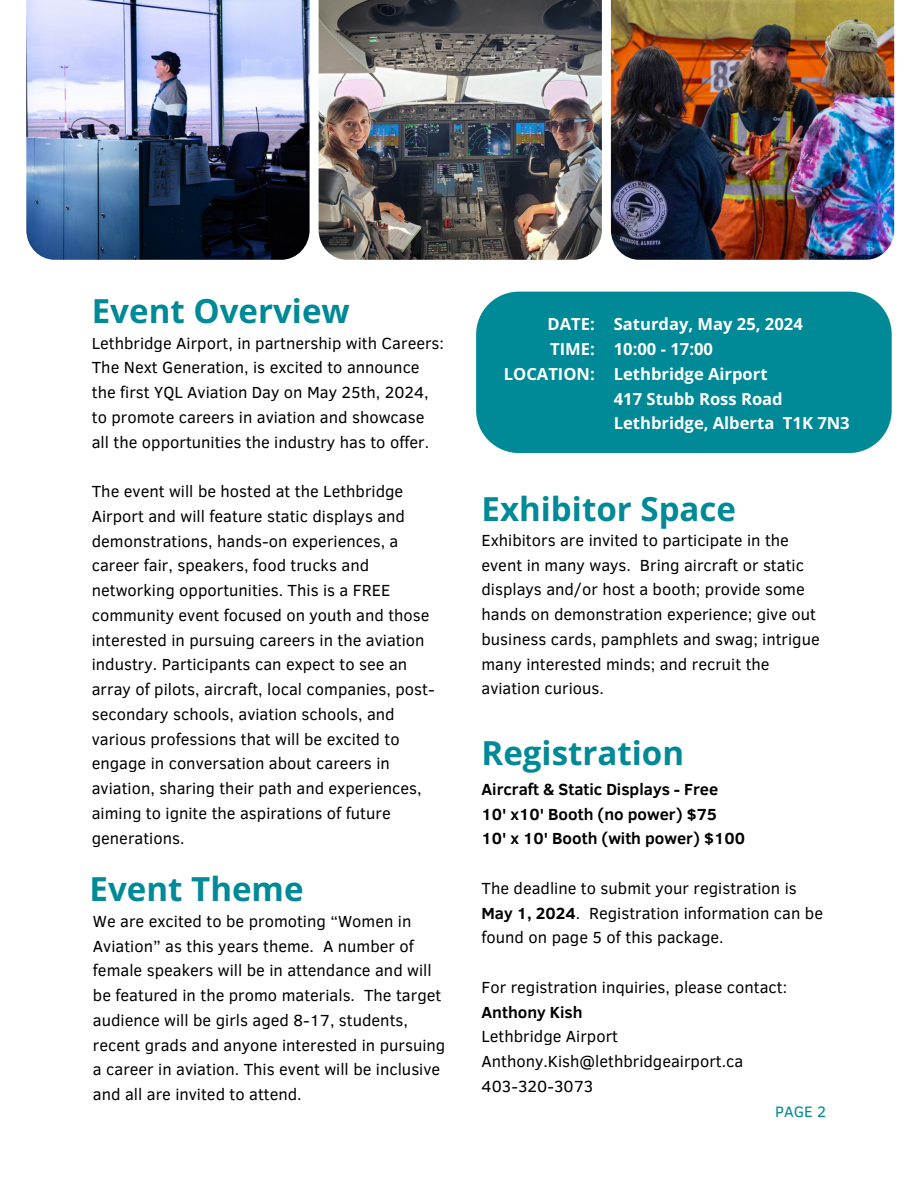
<style>
.page{position:relative;width:918px;height:1188px;background:#fff}
.page>*{position:absolute;margin:0;border:0;box-sizing:border-box;transform-origin:0 0}
.t1{font:700 33.15px "Open Sans";color:#008996}
.t2{font:700 16.65px "Open Sans";color:#fff}
.t3{font:16.5px/24.8px "Clear Sans";color:#000}
.t4{font:700 16.5px "Clear Sans";color:#000}
.t5{font:15.45px "Clear Sans";color:#008996}
.s1{font-weight:700}
</style>
<div class="page">
<div style="left:476px;top:292px;width:416px;height:161px;background:#008996"></div>
<img style="left:26px;top:0;width:284px;height:260px">
<img style="left:319px;top:0;width:283px;height:260px">
<img style="left:611px;top:0;width:283px;height:260px">
<p class="t1" style="left:92px;top:288px;width:260px">Event Overview</p>
<p class="t3" style="left:92px;top:330px;width:354px">Lethbridge Airport, in partnership with Careers:<br>The Next Generation, is excited to announce the first YQL Aviation Day on May 25th, 2024, to promote careers in aviation and showcase all the opportunities the industry has to offer.</p>
<p class="t3" style="left:92px;top:478px;width:344px">The event will be hosted at the Lethbridge Airport and will feature static displays and demonstrations, hands-on experiences, a career fair, speakers, food trucks and networking opportunities. This is a FREE community event focused on youth and those interested in pursuing careers in the aviation industry. Participants can expect to see an array of pilots, aircraft, local companies, post&shy;secondary schools, aviation schools, and various professions that will be excited to engage in conversation about careers in aviation, sharing their path and experiences, aiming to ignite the aspirations of future generations.</p>
<p class="t1" style="left:90px;top:866px;width:216px">Event Theme</p>
<p class="t3" style="left:93px;top:908px;width:354px">We are excited to be promoting “Women in Aviation” as this years theme. A number of female speakers will be in attendance and will be featured in the promo materials. The target audience will be girls aged 8-17, students, recent grads and anyone interested in pursuing a career in aviation. This event will be inclusive and all are invited to attend.</p>
<p class="t2" style="left:548px;top:313px;width:49px">DATE:</p>
<p class="t2" style="left:550px;top:337px;width:46px">TIME:</p>
<p class="t2" style="left:504px;top:362px;width:93px">LOCATION:</p>
<p class="t2" style="left:614px;top:313px;width:190px">Saturday, May 25, 2024</p>
<p class="t2" style="left:614px;top:337px;width:101px">10:00 - 17:00</p>
<p class="t2" style="left:614px;top:362px;width:155px">Lethbridge Airport</p>
<p class="t2" style="left:614px;top:387px;width:170px">417 Stubb Ross Road</p>
<p class="t2" style="left:614px;top:412px;width:237px">Lethbridge, Alberta T1K 7N3</p>
<p class="t1" style="left:482px;top:486px;width:256px">Exhibitor Space</p>
<p class="t3" style="left:482px;top:527px;width:340px">Exhibitors are invited to participate in the event in many ways. Bring aircraft or static displays and/or host a booth; provide some hands on demonstration experience; give out business cards, pamphlets and swag; intrigue many interested minds; and recruit the aviation curious.</p>
<p class="t1" style="left:482px;top:730px;width:204px">Registration</p>
<p class="t4" style="left:482px;top:777px;width:238px">Aircraft &amp; Static Displays - Free</p>
<p class="t4" style="left:482px;top:802px;width:237px">10' x10' Booth (no power) $75</p>
<p class="t4" style="left:482px;top:827px;width:265px">10' x 10' Booth (with power) $100</p>
<p class="t3" style="left:482px;top:875px;width:317px">The deadline to submit your registration is</p>
<p class="t3" style="left:482px;top:900px;width:343px"><span class="s1">May 1, 2024</span>. Registration information can be found on page 5 of this package.</p>
<p class="t3" style="left:482px;top:974px;width:307px">For registration inquiries, please contact:</p>
<p class="t4" style="left:482px;top:1000px;width:103px">Anthony Kish</p>
<p class="t3" style="left:482px;top:1023px;width:138px">Lethbridge Airport</p>
<p class="t3" style="left:482px;top:1048px;width:263px">Anthony.Kish@lethbridgeairport.ca</p>
<p class="t3" style="left:482px;top:1073px;width:114px">403-320-3073</p>
<p class="t5" style="left:775px;top:1100px;width:53px">PAGE 2</p>
</div>
